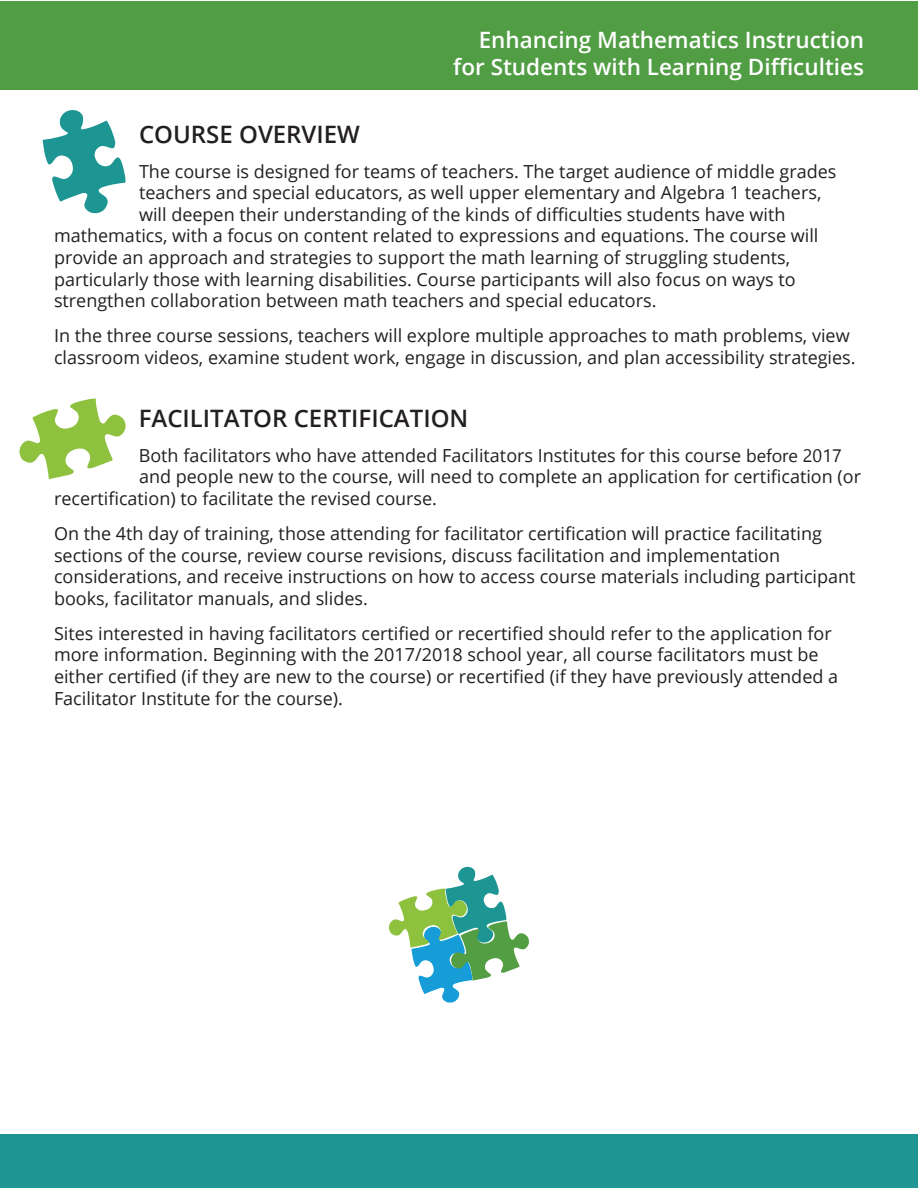
<style>
.page{position:relative;width:918px;height:1188px;background:#fff}
.page>*{position:absolute;margin:0;border:0;box-sizing:border-box;transform-origin:0 0}
.Heading2{font:600 24px "Open Sans";color:#231f20}
.t1{font:600 22.5px/27px "Open Sans";color:#fff;text-align:right}
.Body{font:18px/21.6px "Open Sans";color:#231f20}
.s1{font-family:"Gadugi"}
</style>
<div class="page">
<div style="left:0;top:1135px;width:918px;height:53px;background:#1f9693"></div>
<div style="left:0;top:1px;width:917px;height:89px;background:#519d44"></div>
<svg style="left:20px;top:399px;width:106px;height:80px"></svg>
<svg style="left:42px;top:110px;width:84px;height:103px"></svg>
<svg style="left:389px;top:867px;width:140px;height:136px"></svg>
<p class="t1" style="left:453px;top:26px;width:412px">Enhancing Mathematics Instruction for Students with Learning Difficulties</p>
<h2 class="Heading2" style="left:139px;top:117px;width:222px">COURSE OVERVIEW</h2>
<p class="Body" style="left:139px;top:160px;width:699px">The course is designed for teams of teachers. The target audience of middle grades</p>
<p class="Body" style="left:139px;top:181px;width:684px">teachers and special educators, as well upper elementary and Algebra 1 teachers,</p>
<p class="Body" style="left:139px;top:203px;width:648px">will deepen their understanding of the kinds of difficulties students have with</p>
<p class="Body" style="left:54px;top:225px;width:766px">mathematics, with a focus on content related to expressions and equations. The course will</p>
<p class="Body" style="left:54px;top:246px;width:738px">provide an approach and strategies to support the math learning of struggling students,</p>
<p class="Body" style="left:54px;top:268px;width:743px">particularly those with learning disabilities. Course participants will also focus on ways to</p>
<p class="Body" style="left:54px;top:289px;width:604px">strengthen collaboration between math teachers and special educators.</p>
<p class="Body" style="left:54px;top:325px;width:803px">In the three course sessions, teachers will explore multiple approaches to math problems, view classroom videos, examine student work, engage in discussion, and plan accessibility strategies.</p>
<h2 class="Heading2" style="left:139px;top:402px;width:331px">FACILITATOR CERTIFICATION</h2>
<p class="Body" style="left:139px;top:445px;width:704px">Both facilitators who have attended Facilitators Institutes for this course <span class="s1">before 2017</span></p>
<p class="Body" style="left:139px;top:465px;width:724px">and people new to the course, will need to complete an application for certification (or</p>
<p class="Body" style="left:54px;top:487px;width:385px">recertification) to facilitate the revised course.</p>
<p class="Body" style="left:54px;top:522px;width:803px">On the 4th day of training, those attending for facilitator certification will practice facilitating sections of the course, review course revisions, discuss facilitation and implementation considerations, and receive instructions on how to access course materials including participant books, facilitator manuals, and slides.</p>
<p class="Body" style="left:54px;top:622px;width:786px">Sites interested in having facilitators certified or recertified should refer to the application for more information. Beginning with the 2017/2018 school year, all course facilitators must be either certified (if they are new to the course) or recertified (if they have previously attended a Facilitator Institute for the course).</p>
</div>
